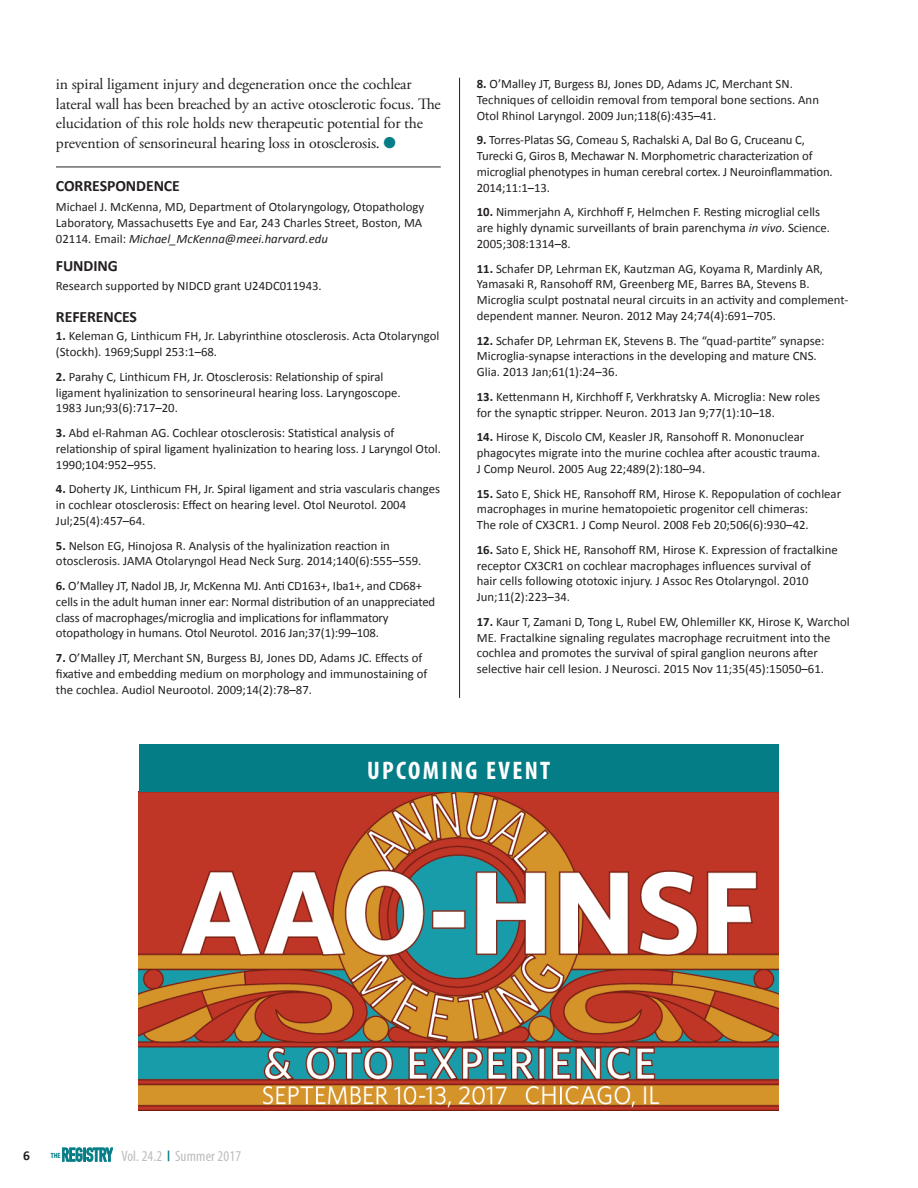
<style>
.page{position:relative;width:918px;height:1188px;background:#fff}
.page>*{position:absolute;margin:0;border:0;box-sizing:border-box;transform-origin:0 0}
.Subheads{font:700 condensed 25.5px "Myriad Pro";letter-spacing:.09em;color:#fff}
.Text_with_space{font:15.75px/19.5px "Adobe Garamond Pro";letter-spacing:-.01em;color:#231f20}
.By_line{font:700 15.75px "Calibri";letter-spacing:-.005em;color:#231f20}
.Text_with_space-2{font:700 15.75px "Calibri";letter-spacing:-.005em;color:#231f20}
.t1{font:condensed 15px "Myriad Pro";letter-spacing:.01em;color:#bcbdc0}
.t2{font:700 13.5px "Calibri";color:#231f20}
.Bibliography_small_t{font:12.75px/15.8px "Calibri";color:#231f20}
.t3{font:700 condensed 7.5px "Myriad Pro";color:#057d86}
.s1{color:#057d86}
.s2{font-style:italic}
.s3{font-weight:700}
.s4{font-family:"Calibri";font-weight:700;font-stretch:normal;font-size:12px;color:#057d86}
</style>
<div class="page">
<svg style="left:62px;top:1148px;width:51px;height:13px"></svg>
<img style="left:139px;top:792px;width:640px;height:318px">
<hr style="left:459px;top:78px;width:1px;height:620px;background:#231f20">
<div style="left:139px;top:745px;width:640px;height:47px;background:#057d86"></div>
<hr style="left:56px;top:167px;width:385px;height:1px;background:#231f20">
<p class="Text_with_space" style="left:56px;top:75px;width:386px">in spiral ligament injury and degeneration once the cochlear lateral wall has been breached by an active otosclerotic focus. The elucidation of this role holds new therapeutic potential for the prevention of sensorineural hearing loss in otosclerosis. <span class="s1">●</span></p>
<p class="Text_with_space-2" style="left:56px;top:176px;width:125px">CORRESPONDENCE</p>
<p class="Bibliography_small_t" style="left:56px;top:199px;width:370px">Michael J. McKenna, MD, Department of Otolaryngology, Otopathology<br>Laboratory, Massachusetts Eye and Ear, 243 Charles Street, Boston, MA<br>02114. Email: <span class="s2">Michael_McKenna@meei.harvard.edu</span></p>
<p class="By_line" style="left:56px;top:256px;width:63px">FUNDING</p>
<p class="Bibliography_small_t" style="left:56px;top:278px;width:267px">Research supported by NIDCD grant U24DC011943.</p>
<p class="By_line" style="left:56px;top:306px;width:83px">REFERENCES</p>
<p class="Bibliography_small_t" style="left:56px;top:328px;width:385px"><span class="s3">1.</span> Keleman G, Linthicum FH, Jr. Labyrinthine otosclerosis. Acta Otolaryngol (Stockh). 1969;Suppl 253:1–68.</p>
<p class="Bibliography_small_t" style="left:56px;top:369px;width:346px"><span class="s3">2.</span> Parahy C, Linthicum FH, Jr. Otosclerosis: Relationship of spiral ligament hyalinization to sensorineural hearing loss. Laryngoscope.<br>1983 Jun;93(6):717–20.</p>
<p class="Bibliography_small_t" style="left:56px;top:425px;width:387px"><span class="s3">3.</span> Abd el-Rahman AG. Cochlear otosclerosis: Statistical analysis of relationship of spiral ligament hyalinization to hearing loss. J Laryngol Otol.<br>1990;104:952–955.</p>
<p class="Bibliography_small_t" style="left:56px;top:481px;width:386px"><span class="s3">4.</span> Doherty JK, Linthicum FH, Jr. Spiral ligament and stria vascularis changes in cochlear otosclerosis: Effect on hearing level. Otol Neurotol. 2004<br>Jul;25(4):457–64.</p>
<p class="Bibliography_small_t" style="left:56px;top:538px;width:367px"><span class="s3">5.</span> Nelson EG, Hinojosa R. Analysis of the hyalinization reaction in otosclerosis. JAMA Otolaryngol Head Neck Surg. 2014;140(6):555–559.</p>
<p class="Bibliography_small_t" style="left:56px;top:578px;width:381px"><span class="s3">6.</span> O’Malley JT, Nadol JB, Jr, McKenna MJ. Anti CD163+, Iba1+, and CD68+ cells in the adult human inner ear: Normal distribution of an unappreciated class of macrophages/microglia and implications for inflammatory otopathology in humans. Otol Neurotol. 2016 Jan;37(1):99–108.</p>
<p class="Bibliography_small_t" style="left:56px;top:650px;width:373px"><span class="s3">7.</span> O’Malley JT, Merchant SN, Burgess BJ, Jones DD, Adams JC. Effects of fixative and embedding medium on morphology and immunostaining of the cochlea. Audiol Neurootol. 2009;14(2):78–87.</p>
<p class="Bibliography_small_t" style="left:477px;top:76px;width:344px"><span class="s3">8.</span> O’Malley JT, Burgess BJ, Jones DD, Adams JC, Merchant SN.<br>Techniques of celloidin removal from temporal bone sections. Ann<br>Otol Rhinol Laryngol. 2009 Jun;118(6):435–41.</p>
<p class="Bibliography_small_t" style="left:477px;top:132px;width:357px"><span class="s3">9.</span> Torres-Platas SG, Comeau S, Rachalski A, Dal Bo G, Cruceanu C, Turecki G, Giros B, Mechawar N. Morphometric characterization of microglial phenotypes in human cerebral cortex. J Neuroinflammation.<br>2014;11:1–13.</p>
<p class="Bibliography_small_t" style="left:477px;top:204px;width:355px"><span class="s3">10.</span> Nimmerjahn A, Kirchhoff F, Helmchen F. Resting microglial cells are highly dynamic surveillants of brain parenchyma <span class="s2">in vivo</span>. Science.<br>2005;308:1314–8.</p>
<p class="Bibliography_small_t" style="left:477px;top:261px;width:373px"><span class="s3">11.</span> Schafer DP, Lehrman EK, Kautzman AG, Koyama R, Mardinly AR, Yamasaki R, Ransohoff RM, Greenberg ME, Barres BA, Stevens B.<br>Microglia sculpt postnatal neural circuits in an activity and complement&shy;dependent manner. Neuron. 2012 May 24;74(4):691–705.</p>
<p class="Bibliography_small_t" style="left:477px;top:333px;width:349px"><span class="s3">12.</span> Schafer DP, Lehrman EK, Stevens B. The “quad-partite” synapse:<br>Microglia-synapse interactions in the developing and mature CNS.<br>Glia. 2013 Jan;61(1):24–36.</p>
<p class="Bibliography_small_t" style="left:477px;top:389px;width:345px"><span class="s3">13.</span> Kettenmann H, Kirchhoff F, Verkhratsky A. Microglia: New roles for the synaptic stripper. Neuron. 2013 Jan 9;77(1):10–18.</p>
<p class="Bibliography_small_t" style="left:477px;top:429px;width:345px"><span class="s3">14.</span> Hirose K, Discolo CM, Keasler JR, Ransohoff R. Mononuclear phagocytes migrate into the murine cochlea after acoustic trauma.<br>J Comp Neurol. 2005 Aug 22;489(2):180–94.</p>
<p class="Bibliography_small_t" style="left:477px;top:486px;width:366px"><span class="s3">15.</span> Sato E, Shick HE, Ransohoff RM, Hirose K. Repopulation of cochlear macrophages in murine hematopoietic progenitor cell chimeras:<br>The role of CX3CR1. J Comp Neurol. 2008 Feb 20;506(6):930–42.</p>
<p class="Bibliography_small_t" style="left:477px;top:542px;width:362px"><span class="s3">16.</span> Sato E, Shick HE, Ransohoff RM, Hirose K. Expression of fractalkine receptor CX3CR1 on cochlear macrophages influences survival of<br>hair cells following ototoxic injury. J Assoc Res Otolaryngol. 2010<br>Jun;11(2):223–34.</p>
<p class="Bibliography_small_t" style="left:477px;top:614px;width:374px"><span class="s3">17.</span> Kaur T, Zamani D, Tong L, Rubel EW, Ohlemiller KK, Hirose K, Warchol ME. Fractalkine signaling regulates macrophage recruitment into the cochlea and promotes the survival of spiral ganglion neurons after selective hair cell lesion. J Neurosci. 2015 Nov 11;35(45):15050–61.</p>
<p class="Subheads" style="left:367px;top:755px;width:184px">UPCOMING EVENT</p>
<p class="t2" style="left:23px;top:1147px;width:8px">6</p>
<p class="t3" style="left:51px;top:1150px;width:11px">THE</p>
<p class="t1" style="left:122px;top:1147px;width:121px">Vol. 24.2 <span class="s4">|</span> Summer 2017</p>
</div>
